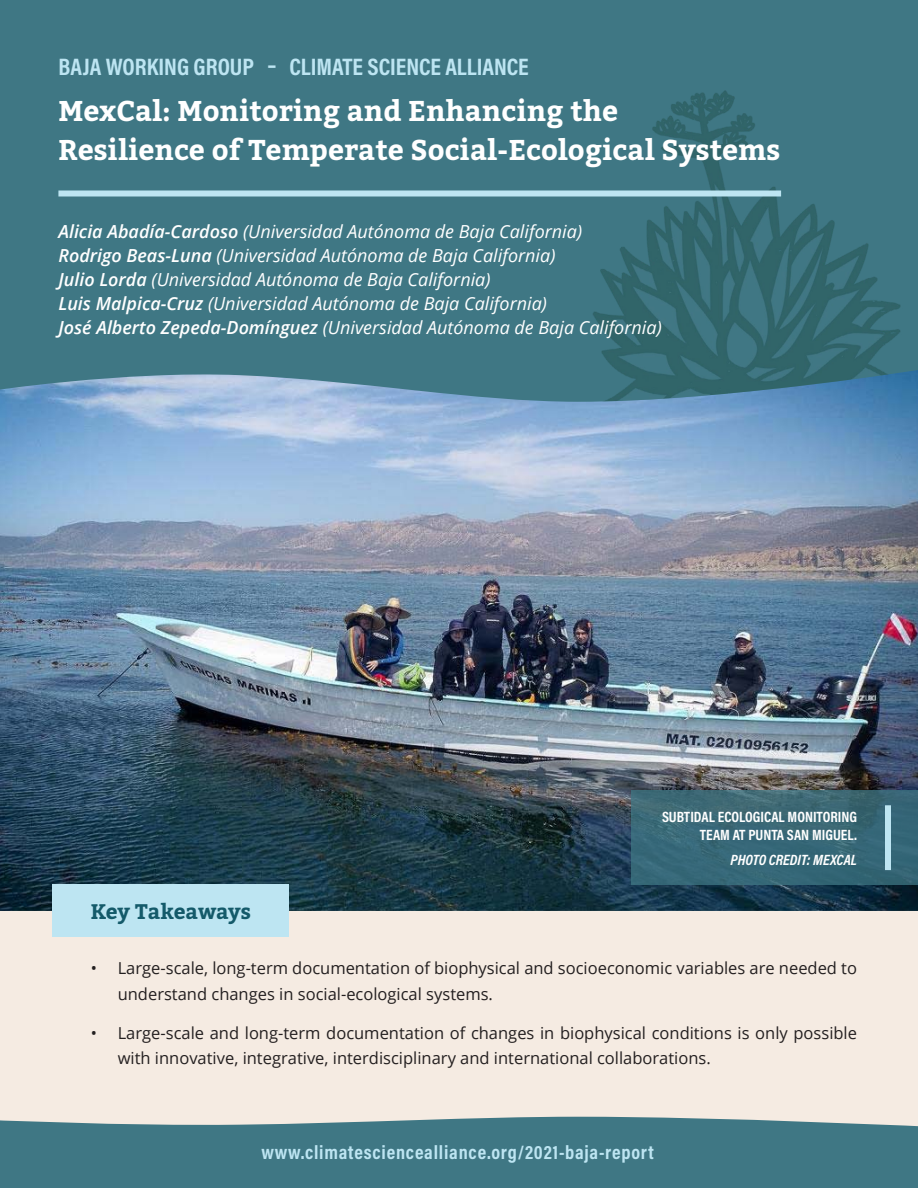
<style>
.page{position:relative;width:918px;height:1188px;background:#fff}
.page>*{position:absolute;margin:0;border:0;box-sizing:border-box;transform-origin:0 0}
.t1{font:700 28.5px/39px "Bitter";color:#fff}
.t2{font:700 24px "Acumin Pro Cond";color:#bde5f2}
.t3{font:700 21px "Bitter";color:#145a6a}
.t4{font:700 19.5px "Acumin Pro Cond";letter-spacing:.04em;color:#bde5f2}
.t5{font:italic 18px/24px "Open Sans";color:#fff}
.t6{font:16.5px/25.5px "Open Sans";color:#231f20}
.t7{font:700 15px/18px "Acumin Pro Cond";color:#fff;text-align:right}
.t8{font:italic 700 15px "Acumin Pro Cond";color:#fff}
.s1{font-weight:600}
</style>
<div class="page">
<div style="left:0;top:911px;width:918px;height:277px;background:#f5ebe2"></div>
<img style="left:0;top:402px;width:918px;height:509px">
<div style="left:52px;top:885px;width:237px;height:52px;background:#bde5f2"></div>
<div style="left:0;top:0;width:918px;height:402px;background:#3f7784"></div>
<img style="left:517px;top:52px;width:401px;height:350px">
<div style="left:0;top:1117px;width:918px;height:71px;background:#3f7784"></div>
<div style="left:631px;top:791px;width:287px;height:94px;background:linear-gradient(to bottom,#3e6975,#367)"></div>
<div style="left:58px;top:190px;width:723px;height:6px;background:#bde5f2"></div>
<div style="left:885px;top:805px;width:6px;height:65px;background:#bde5f2"></div>
<p class="t2" style="left:58px;top:51px;width:472px">BAJA WORKING GROUP – CLIMATE SCIENCE ALLIANCE</p>
<p class="t1" style="left:58px;top:93px;width:723px">MexCal: Monitoring and Enhancing the<br>Resilience of Temperate Social-Ecological Systems</p>
<p class="t5" style="left:58px;top:219px;width:525px"><span class="s1">Alicia Abadía-Cardoso</span> (Universidad Autónoma de Baja California)<br><span class="s1">Rodrigo Beas-Luna</span> (Universidad Autónoma de Baja California)</p>
<p class="t5" style="left:58px;top:267px;width:434px"><span class="s1">Julio Lorda</span> (Universidad Autónoma de Baja California)</p>
<p class="t5" style="left:58px;top:291px;width:490px"><span class="s1">Luis Malpica-Cruz</span> (Universidad Autónoma de Baja California)</p>
<p class="t5" style="left:58px;top:315px;width:605px"><span class="s1">José Alberto Zepeda-Domínguez</span> (Universidad Autónoma de Baja California)</p>
<p class="t3" style="left:91px;top:897px;width:162px">Key Takeaways</p>
<p class="t7" style="left:662px;top:808px;width:197px">SUBTIDAL ECOLOGICAL MONITORING<br>TEAM AT PUNTA SAN MIGUEL.</p>
<p class="t8" style="left:731px;top:850px;width:128px">PHOTO CREDIT: MEXCAL</p>
<p class="t6" style="left:118px;top:955px;width:741px;text-indent:-27px">• Large-scale, long-term documentation of biophysical and socioeconomic variables are needed to understand changes in social-ecological systems.</p>
<p class="t6" style="left:118px;top:1019px;width:741px;text-indent:-27px">• Large-scale and long-term documentation of changes in biophysical conditions is only possible with innovative, integrative, interdisciplinary and international collaborations.</p>
<p class="t4" style="left:262px;top:1139px;width:394px">www.climatesciencealliance.org/2021-baja-report</p>
</div>
